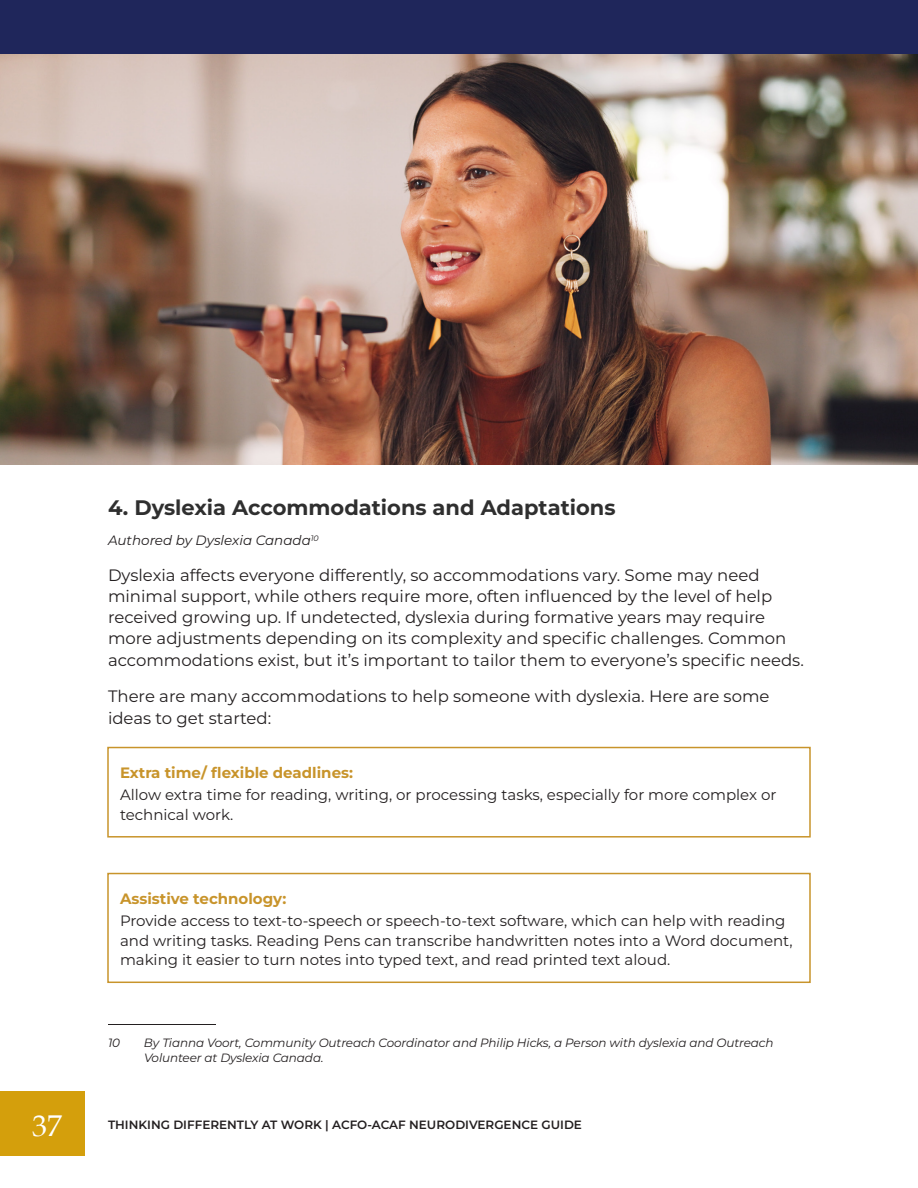
<style>
.page{position:relative;width:918px;height:1188px;background:#fff}
.page>*{position:absolute;margin:0;border:0;box-sizing:border-box;transform-origin:0 0}
.t1{font:30px "Palatino";color:#fff}
.t2{font:700 21px "Montserrat";color:#2f2f2f}
.BODY{font:16.5px/21.1px "Montserrat";color:#231f20}
.Accomodations{font:15px/19.5px "Montserrat";color:#231f20}
.Accomodations-2{font:700 15px "Montserrat";color:#c8942b}
.Byline{font:italic 13.5px "Montserrat";color:#231f20}
.Footnote{font:italic 12px/15px "Montserrat";letter-spacing:-.01em;color:#231f20}
.t3{font:600 12px "Montserrat";color:#231f20}
</style>
<div class="page">
<div style="left:0;top:1091px;width:85px;height:65px;background:#d49f0c"></div>
<div style="left:0;top:0;width:918px;height:54px;background:#1f265b"></div>
<hr style="left:108px;top:1024px;width:108px;height:1px;background:#231f20">
<div style="left:107px;top:747px;width:704px;height:91px;border:2px solid #c8942b"></div>
<div style="left:107px;top:873px;width:704px;height:110px;border:2px solid #c8942b"></div>
<img style="left:0;top:54px;width:918px;height:410px">
<h2 class="t2" style="left:108px;top:493px;width:509px">4. Dyslexia Accommodations and Adaptations</h2>
<p class="Byline" style="left:108px;top:531px;width:212px">Authored by Dyslexia Canada<sup>10</sup></p>
<p class="BODY" style="left:108px;top:564px;width:697px">Dyslexia affects everyone differently, so accommodations vary. Some may need minimal support, while others require more, often influenced by the level of help received growing up. If undetected, dyslexia during formative years may require more adjustments depending on its complexity and specific challenges. Common accommodations exist, but it’s important to tailor them to everyone’s specific needs.</p>
<p class="BODY" style="left:108px;top:685px;width:663px;line-height:21.6px">There are many accommodations to help someone with dyslexia. Here are some ideas to get started:</p>
<p class="Accomodations-2" style="left:120px;top:761px;width:235px">Extra time/ flexible deadlines:</p>
<p class="Accomodations" style="left:120px;top:784px;width:658px">Allow extra time for reading, writing, or processing tasks, especially for more complex or technical work.</p>
<p class="Accomodations-2" style="left:120px;top:887px;width:168px">Assistive technology:</p>
<p class="Accomodations" style="left:120px;top:910px;width:674px">Provide access to text-to-speech or speech-to-text software, which can help with reading and writing tasks. Reading Pens can transcribe handwritten notes into a Word document, making it easier to turn notes into typed text, and read printed text aloud.</p>
<p class="Footnote" style="left:108px;top:1035px;width:14px">10</p>
<p class="Footnote" style="left:144px;top:1035px;width:631px">By Tianna Voort, Community Outreach Coordinator and Philip Hicks, a Person with dyslexia and Outreach<br>Volunteer at Dyslexia Canada.</p>
<h1 class="t1" style="left:32px;top:1101px;width:31px">37</h1>
<p class="t3" style="left:108px;top:1116px;width:476px">THINKING DIFFERENTLY AT WORK | ACFO-ACAF NEURODIVERGENCE GUIDE</p>
</div>
